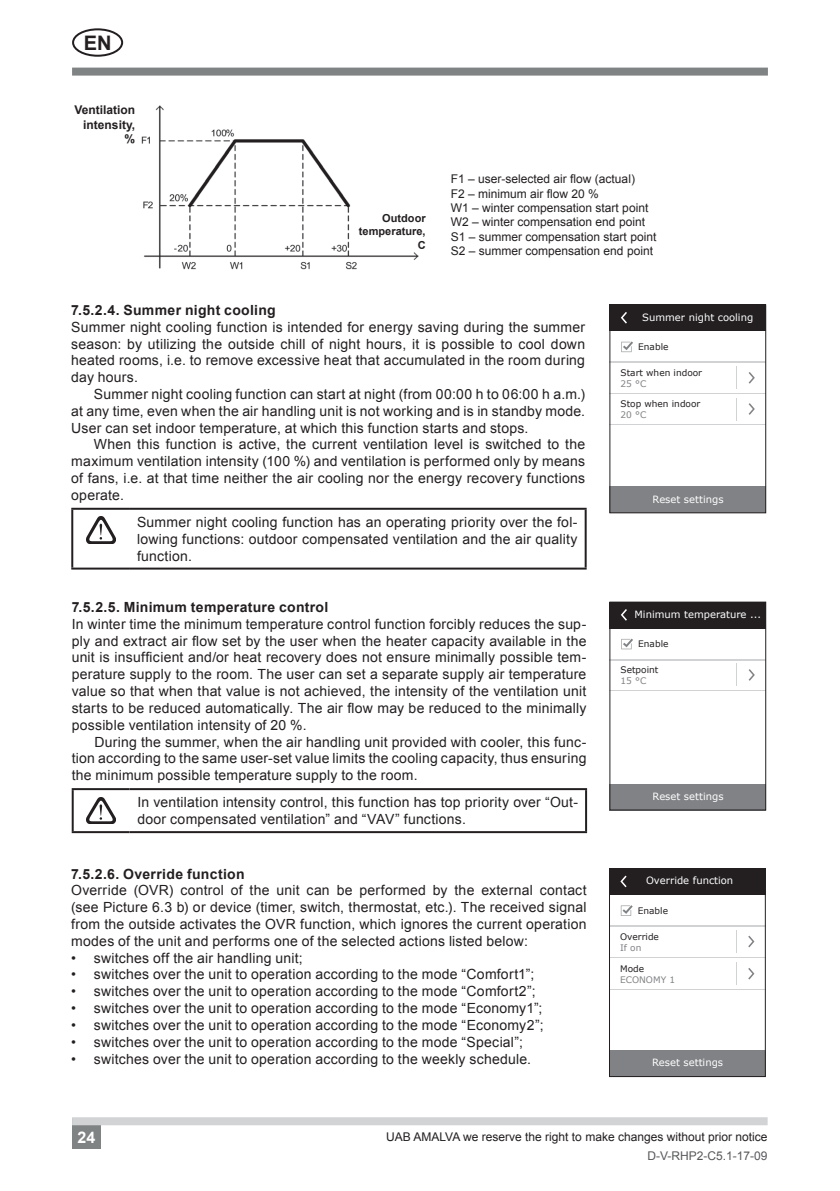
<style>
.page{position:relative;width:840px;height:1191px;background:#fff}
.page>*{position:absolute;margin:0;border:0;box-sizing:border-box;transform-origin:0 0}
.t1{font:700 20px "Arial";color:#231f20}
.t2{font:700 16px "Arial";color:#fff}
.Tekstas_neatitraukta{font:14px/16.8px "Arial";letter-spacing:.015em;color:#231f20;text-align:justify}
.Tekstas_atititraukta{font:14px/16.8px "Arial";letter-spacing:.015em;color:#231f20;text-align:justify}
.Tekstas_BULLET_EN{font:14px "Arial";letter-spacing:.015em;color:#231f20}
.DĖMESIO_EN{font:14px/16.8px "Arial";letter-spacing:.015em;color:#231f20;text-align:justify}
.Antraste_4{font:700 14px "Arial";letter-spacing:.02em;color:#231f20}
.Piesinuku_tekstas{font:12px "Arial";color:#231f20}
.Piesinuku_tekstas-2{font:700 12px "Arial";color:#231f20}
.t3{font:12px "Arial";color:#57585a}
.Piesinuku_tekstas-3{font:700 11px/13.2px "Arial";color:#231f20;text-align:right}
.EKRANO_txt_baltas{font:10px "Verdana";color:#fff}
.EKRANO_txt{font:9px "Verdana";color:#231f20}
.EKRANO_txt-2{font:9px "Verdana";color:#808285}
</style>
<div class="page">
<div style="left:72px;top:28px;width:51px;height:29px;border:2px solid #231f20;border-radius:50%"></div>
<div style="left:72px;top:68px;width:695px;height:8px;background:#808384"></div>
<div style="left:72px;top:1118px;width:29px;height:30px;background:#808384"></div>
<div style="left:72px;top:1117px;width:695px;height:8px;background:#d1d3d4"></div>
<hr style="left:71px;top:508px;width:58px;height:2px;background:#231f20">
<hr style="left:71px;top:510px;width:2px;height:57px;background:#231f20">
<hr style="left:129px;top:508px;width:457px;height:2px;background:#231f20">
<hr style="left:584px;top:510px;width:2px;height:57px;background:#231f20">
<hr style="left:71px;top:567px;width:58px;height:2px;background:#231f20">
<hr style="left:129px;top:567px;width:457px;height:2px;background:#231f20">
<img style="left:86px;top:517px;width:29px;height:26px">
<hr style="left:609px;top:362px;width:156px;height:1px;background:#d1d2d4">
<hr style="left:609px;top:424px;width:156px;height:1px;background:#d1d2d4">
<hr style="left:609px;top:393px;width:156px;height:1px;background:#d1d2d4">
<div style="left:609px;top:305px;width:156px;height:26px;background:#231f20"></div>
<div style="left:609px;top:487px;width:156px;height:26px;background:#808285"></div>
<svg style="left:620px;top:312px;width:6px;height:11px"></svg>
<svg style="left:748px;top:372px;width:6px;height:12px"></svg>
<svg style="left:736px;top:367px;width:1px;height:22px"></svg>
<svg style="left:748px;top:403px;width:6px;height:12px"></svg>
<svg style="left:736px;top:398px;width:1px;height:22px"></svg>
<div style="left:609px;top:305px;width:156px;height:208px;border:1px solid #231f20"></div>
<svg style="left:621px;top:341px;width:11px;height:11px"></svg>
<hr style="left:609px;top:659px;width:156px;height:1px;background:#d1d2d4">
<hr style="left:609px;top:690px;width:156px;height:1px;background:#d1d2d4">
<div style="left:609px;top:602px;width:156px;height:26px;background:#231f20"></div>
<div style="left:609px;top:784px;width:156px;height:26px;background:#808285"></div>
<svg style="left:621px;top:609px;width:5px;height:11px"></svg>
<svg style="left:748px;top:669px;width:6px;height:12px"></svg>
<svg style="left:736px;top:664px;width:1px;height:22px"></svg>
<div style="left:609px;top:602px;width:156px;height:208px;border:1px solid #231f20"></div>
<svg style="left:621px;top:638px;width:11px;height:11px"></svg>
<hr style="left:72px;top:788px;width:57px;height:2px;background:#231f20">
<hr style="left:72px;top:790px;width:2px;height:41px;background:#231f20">
<hr style="left:129px;top:788px;width:457px;height:2px;background:#231f20">
<hr style="left:584px;top:790px;width:2px;height:41px;background:#231f20">
<hr style="left:72px;top:831px;width:57px;height:2px;background:#231f20">
<hr style="left:129px;top:831px;width:457px;height:2px;background:#231f20">
<img style="left:87px;top:797px;width:28px;height:26px">
<img style="left:141px;top:105px;width:278px;height:165px">
<hr style="left:609px;top:925px;width:156px;height:1px;background:#d1d2d4">
<hr style="left:609px;top:957px;width:156px;height:1px;background:#d1d2d4">
<hr style="left:609px;top:989px;width:156px;height:1px;background:#d1d2d4">
<div style="left:609px;top:868px;width:156px;height:26px;background:#231f20"></div>
<div style="left:609px;top:1050px;width:156px;height:26px;background:#808285"></div>
<svg style="left:620px;top:875px;width:6px;height:12px"></svg>
<svg style="left:748px;top:935px;width:6px;height:12px"></svg>
<svg style="left:748px;top:968px;width:6px;height:11px"></svg>
<div style="left:609px;top:868px;width:156px;height:208px;border:1px solid #231f20"></div>
<svg style="left:620px;top:905px;width:12px;height:11px"></svg>
<h1 class="t1" style="left:84px;top:29px;width:29px">EN</h1>
<p class="Piesinuku_tekstas-2" style="left:74px;top:102px;width:62px">Ventilation</p>
<p class="Piesinuku_tekstas-2" style="left:83px;top:116px;width:53px">intensity,</p>
<p class="Piesinuku_tekstas-2" style="left:124px;top:130px;width:12px">%</p>
<p class="Piesinuku_tekstas-3" style="left:359px;top:211px;width:68px">Outdoor temperature,</p>
<p class="Piesinuku_tekstas-3" style="left:417px;top:239px;width:9px">C</p>
<p class="Piesinuku_tekstas" style="left:450px;top:171px;width:186px">F1 – user-selected air flow (actual)</p>
<p class="Piesinuku_tekstas" style="left:450px;top:185px;width:150px">F2 – minimum air flow 20 %</p>
<p class="Piesinuku_tekstas" style="left:450px;top:199px;width:199px">W1 – winter compensation start point</p>
<p class="Piesinuku_tekstas" style="left:450px;top:214px;width:196px">W2 – winter compensation end point</p>
<p class="Piesinuku_tekstas" style="left:450px;top:228px;width:207px">S1 – summer compensation start point</p>
<p class="Piesinuku_tekstas" style="left:450px;top:243px;width:204px">S2 – summer compensation end point</p>
<p class="Antraste_4" style="left:71px;top:300px;width:206px">7.5.2.4. Summer night cooling</p>
<p class="Tekstas_neatitraukta" style="left:71px;top:318px;width:515px">Summer night cooling function is intended for energy saving during the summer season: by utilizing the outside chill of night hours, it is possible to cool down heated rooms, i.e. to remove excessive heat that accumulated in the room during day hours.</p>
<p class="Tekstas_atititraukta" style="left:71px;top:385px;width:515px;text-indent:23px">Summer night cooling function can start at night (from 00:00 h to 06:00 h a.m.) at any time, even when the air handling unit is not working and is in standby mode.<br>User can set indoor temperature, at which this function starts and stops.</p>
<p class="Tekstas_atititraukta" style="left:71px;top:436px;width:515px;text-indent:23px">When this function is active, the current ventilation level is switched to the maximum ventilation intensity (100 %) and ventilation is performed only by means of fans, i.e. at that time neither the air cooling nor the energy recovery functions operate.</p>
<p class="DĖMESIO_EN" style="left:137px;top:513px;width:442px">Summer night cooling function has an operating priority over the fol&shy;lowing functions: outdoor compensated ventilation and the air quality function.</p>
<p class="Antraste_4" style="left:72px;top:597px;width:258px">7.5.2.5. Minimum temperature control</p>
<p class="Tekstas_neatitraukta" style="left:72px;top:615px;width:516px">In winter time the minimum temperature control function forcibly reduces the sup&shy;ply and extract air flow set by the user when the heater capacity available in the unit is insufficient and/or heat recovery does not ensure minimally possible tem&shy;perature supply to the room. The user can set a separate supply air temperature value so that when that value is not achieved, the intensity of the ventilation unit starts to be reduced automatically. The air flow may be reduced to the minimally possible ventilation intensity of 20 %.</p>
<p class="Tekstas_atititraukta" style="left:72px;top:733px;width:516px;text-indent:23px">During the summer, when the air handling unit provided with cooler, this func&shy;tion according to the same user-set value limits the cooling capacity, thus ensuring the minimum possible temperature supply to the room.</p>
<p class="DĖMESIO_EN" style="left:137px;top:794px;width:442px">In ventilation intensity control, this function has top priority over “Out&shy;door compensated ventilation” and “VAV” functions.</p>
<p class="Antraste_4" style="left:71px;top:864px;width:175px">7.5.2.6. Override function</p>
<p class="Tekstas_neatitraukta" style="left:71px;top:882px;width:516px">Override (OVR) control of the unit can be performed by the external contact (see Picture 6.3 b) or device (timer, switch, thermostat, etc.). The received signal from the outside activates the OVR function, which ignores the current operation modes of the unit and performs one of the selected actions listed below:</p>
<p class="Tekstas_BULLET_EN" style="left:71px;top:948px;width:233px">• switches off the air handling unit;</p>
<p class="Tekstas_BULLET_EN" style="left:71px;top:965px;width:464px">• switches over the unit to operation according to the mode “Comfort1”;</p>
<p class="Tekstas_BULLET_EN" style="left:71px;top:981px;width:465px">• switches over the unit to operation according to the mode “Comfort2”;</p>
<p class="Tekstas_BULLET_EN" style="left:71px;top:998px;width:472px">• switches over the unit to operation according to the mode “Economy1”;</p>
<p class="Tekstas_BULLET_EN" style="left:71px;top:1015px;width:473px">• switches over the unit to operation according to the mode “Economy2”;</p>
<p class="Tekstas_BULLET_EN" style="left:71px;top:1032px;width:453px">• switches over the unit to operation according to the mode “Special”;</p>
<p class="Tekstas_BULLET_EN" style="left:71px;top:1049px;width:461px">• switches over the unit to operation according to the weekly schedule.</p>
<p class="EKRANO_txt_baltas" style="left:642px;top:310px;width:112px">Summer night cooling</p>
<p class="EKRANO_txt" style="left:638px;top:341px;width:32px">Enable</p>
<p class="EKRANO_txt" style="left:620px;top:366px;width:83px">Start when indoor</p>
<p class="EKRANO_txt-2" style="left:620px;top:377px;width:27px">25 °C</p>
<p class="EKRANO_txt" style="left:620px;top:397px;width:81px">Stop when indoor</p>
<p class="EKRANO_txt-2" style="left:620px;top:408px;width:27px">20 °C</p>
<p class="EKRANO_txt_baltas" style="left:652px;top:492px;width:72px">Reset settings</p>
<p class="EKRANO_txt_baltas" style="left:634px;top:607px;width:128px">Minimum temperature ...</p>
<p class="EKRANO_txt" style="left:638px;top:638px;width:32px">Enable</p>
<p class="EKRANO_txt" style="left:620px;top:663px;width:39px">Setpoint</p>
<p class="EKRANO_txt-2" style="left:620px;top:674px;width:27px">15 °C</p>
<p class="EKRANO_txt_baltas" style="left:652px;top:789px;width:72px">Reset settings</p>
<p class="EKRANO_txt_baltas" style="left:645px;top:873px;width:89px">Override function</p>
<p class="EKRANO_txt" style="left:637px;top:904px;width:32px">Enable</p>
<p class="EKRANO_txt" style="left:619px;top:930px;width:40px">Override</p>
<p class="EKRANO_txt-2" style="left:619px;top:941px;width:23px">If on</p>
<p class="EKRANO_txt" style="left:619px;top:962px;width:26px">Mode</p>
<p class="EKRANO_txt-2" style="left:619px;top:973px;width:56px">ECONOMY 1</p>
<p class="EKRANO_txt_baltas" style="left:652px;top:1056px;width:72px">Reset settings</p>
<p class="t2" style="left:78px;top:1126px;width:19px">24</p>
<p class="Piesinuku_tekstas" style="left:386px;top:1129px;width:383px">UAB AMALVA we reserve the right to make changes without prior notice</p>
<p class="t3" style="left:647px;top:1147px;width:122px">D-V-RHP2-C5.1-17-09</p>
</div>
